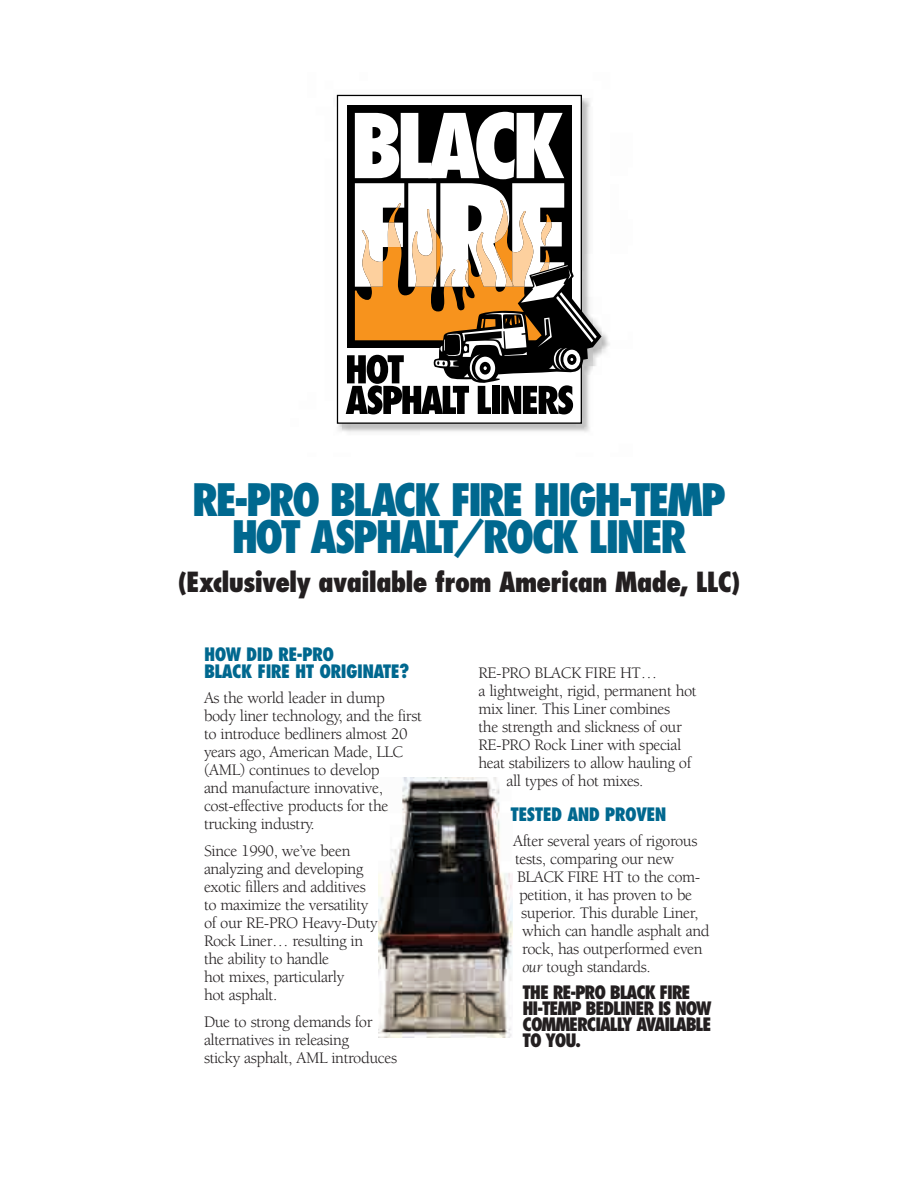
<style>
.page{position:relative;width:918px;height:1188px;background:#fff}
.page>*{position:absolute;margin:0;border:0;box-sizing:border-box;transform-origin:0 0}
.t1{font:800 condensed 43.5px/37.5px "Futura";letter-spacing:-.06em;color:#00688f;text-align:center}
.t2{font:800 condensed 27px "Futura";letter-spacing:-.03em;color:#231f20}
.t3{font:800 condensed 18px/15.8px "Futura";letter-spacing:-.06em;color:#231f20}
.t4{font:800 condensed 18px/16.5px "Futura";letter-spacing:-.03em;color:#00688f}
.t5{font:16.5px/18px "Berkeley";letter-spacing:-.025em;color:#231f20}
.s1{font-style:italic}
</style>
<div class="page">
<img style="left:379px;top:778px;width:133px;height:259px">
<img style="left:336px;top:94px;width:274px;height:338px">
<div style="left:337px;top:95px;width:245px;height:329px;background:#fff;border:1px solid #000"></div>
<div style="left:347px;top:105px;width:225px;height:243px;background:#000"></div>
<svg style="left:346px;top:112px;width:256px;height:302px"></svg>
<h1 class="t1" style="left:192px;top:485px;width:536px">RE-PRO BLACK FIRE HIGH-TEMP<br>HOT ASPHALT/ROCK LINER</h1>
<h2 class="t2" style="left:178px;top:571px;width:563px">(Exclusively available from American Made, LLC)</h2>
<p class="t4" style="left:204px;top:648px;width:207px">HOW DID RE-PRO<br>BLACK FIRE HT ORIGINATE?</p>
<p class="t5" style="left:204px;top:690px;width:219px">As the world leader in dump<br>body liner technology, and the first to introduce bedliners almost 20 years ago, American Made, LLC (AML) continues to develop<br>and manufacture innovative, cost-effective products for the trucking industry.</p>
<p class="t5" style="left:204px;top:843px;width:175px">Since 1990, we’ve been analyzing and developing exotic fillers and additives to maximize the versatility of our RE-PRO Heavy-Duty<br>Rock Liner… resulting in the ability to handle<br>hot mixes, particularly<br>hot asphalt.</p>
<p class="t5" style="left:204px;top:1014px;width:195px">Due to strong demands for alternatives in releasing<br>sticky asphalt, AML introduces</p>
<p class="t5" style="left:479px;top:665px;width:180px">RE-PRO BLACK FIRE HT…</p>
<p class="t5" style="left:479px;top:683px;width:220px">a lightweight, rigid, permanent hot</p>
<p class="t5" style="left:479px;top:701px;width:193px">mix liner. This Liner combines</p>
<p class="t5" style="left:479px;top:719px;width:205px">the strength and slickness of our</p>
<p class="t5" style="left:479px;top:737px;width:204px">RE-PRO Rock Liner with special</p>
<p class="t5" style="left:479px;top:755px;width:214px">heat stabilizers to allow hauling of</p>
<p class="t5" style="left:507px;top:773px;width:139px">all types of hot mixes.</p>
<p class="t4" style="left:510px;top:807px;width:158px">TESTED AND PROVEN</p>
<p class="t5" style="left:513px;top:833px;width:186px">After several years of rigorous</p>
<p class="t5" style="left:515px;top:851px;width:160px">tests, comparing our new</p>
<p class="t5" style="left:517px;top:869px;width:185px">BLACK FIRE HT to the com-</p>
<p class="t5" style="left:519px;top:887px;width:175px">petition, it has proven to be</p>
<p class="t5" style="left:521px;top:905px;width:179px">superior. This durable Liner,</p>
<p class="t5" style="left:522px;top:923px;width:189px">which can handle asphalt and</p>
<p class="t5" style="left:522px;top:941px;width:182px">rock, has outperformed even</p>
<p class="t5" style="left:522px;top:959px;width:130px"><span class="s1">our</span> tough standards.</p>
<p class="t3" style="left:522px;top:986px;width:191px">THE RE-PRO BLACK FIRE<br>HI-TEMP BEDLINER IS NOW<br>COMMERCIALLY AVAILABLE<br>TO YOU.</p>
</div>
